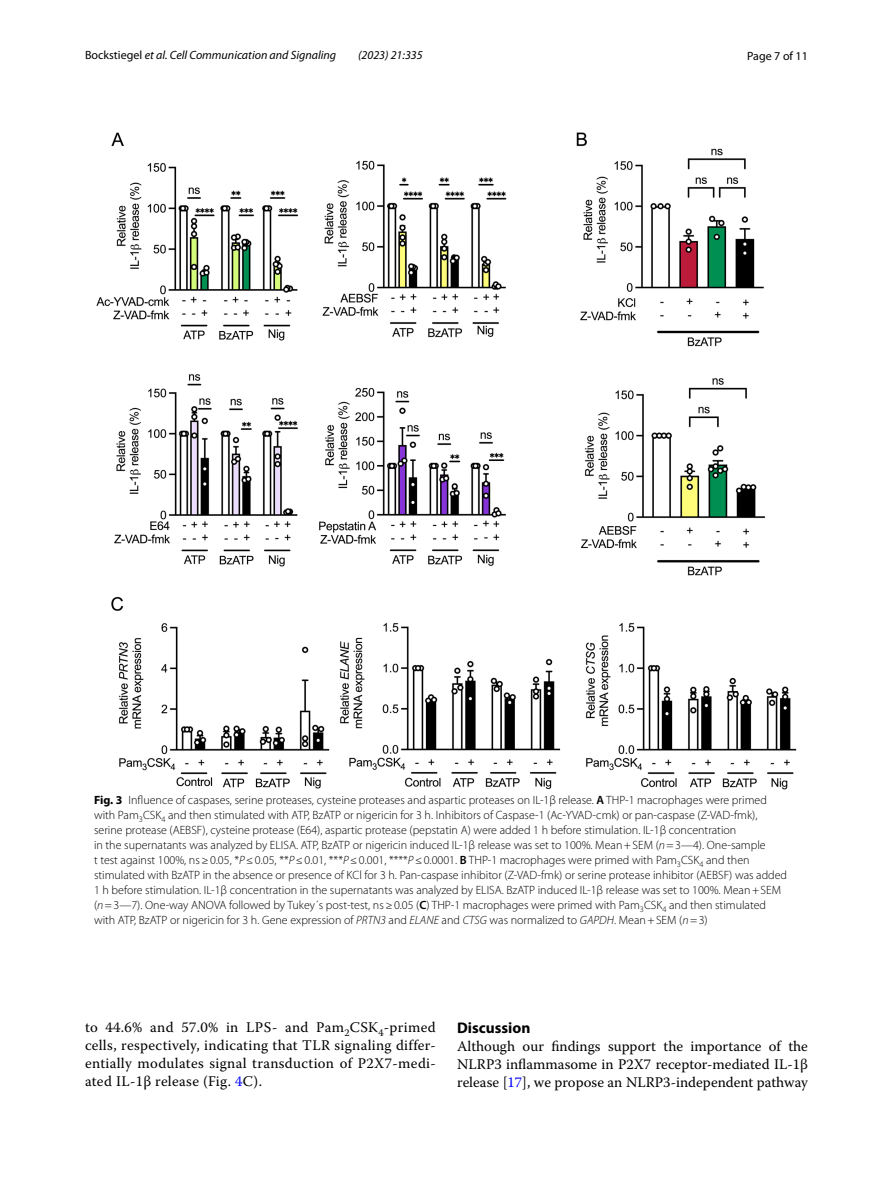
<style>
.page{position:relative;width:893px;height:1187px;background:#fff}
.page>*{position:absolute;margin:0;border:0;box-sizing:border-box;transform-origin:0 0}
.t1{font:700 15.45px "Myriad Pro";color:#000}
.t2{font:14.7px/18px "Warnock Pro";letter-spacing:.01em;color:#000;text-align:justify}
.t3{font:300 12px/15px "Myriad Pro";color:#000}
.t4{font:italic 12px "Myriad Pro";color:#000}
.t5{font:12px "Myriad Pro";color:#000}
.s1{font-style:normal}
.s2{font-weight:700}
.s3{font-weight:600}
.s4{font-style:italic}
.s5{color:#00f}
</style>
<div class="page">
<img style="left:96px;top:133px;width:701px;height:656px">
<p class="t4" style="left:85px;top:48px;width:253px"><span class="s1">Bockstiegel</span> et al. Cell Communication and Signaling</p>
<p class="t4" style="left:358px;top:48px;width:66px">(2023) 21:335</p>
<p class="t5" style="left:747px;top:48px;width:62px">Page 7 of 11</p>
<p class="t3" style="left:94px;top:793px;width:695px"><span class="s2">Fig. 3</span> Influence of caspases, serine proteases, cysteine proteases and aspartic proteases on IL-1β release. <span class="s3">A</span> THP-1 macrophages were primed with -Pam<sub>3</sub>CSK<sub>4</sub> and then stimulated with ATP, BzATP or nigericin for 3 h. Inhibitors of Caspase-1 (Ac-YVAD-cmk) or pan-caspase (Z-VAD-fmk), serine protease (AEBSF), cysteine protease (E64), aspartic protease (pepstatin A) were added 1 h before stimulation. IL-1β concentration<br>in the supernatants was analyzed by ELISA. ATP, BzATP or nigericin induced IL-1β release was set to 100%. Mean+SEM (<span class="s4">n</span>=3—4). One-sample<br>t test against 100%, ns≥0.05, *<span class="s4">P</span>≤0.05, **<span class="s4">P</span>≤0.01, ***<span class="s4">P</span>≤0.001, ****<span class="s4">P</span>≤0.0001. <span class="s3">B</span> THP-1 macrophages were primed with -Pam<sub>3</sub>CSK<sub>4</sub> and then stimulated with BzATP in the absence or presence of KCl for 3 h. Pan-caspase inhibitor (Z-VAD-fmk) or serine protease inhibitor (AEBSF) was added 1 h before stimulation. IL-1β concentration in the supernatants was analyzed by ELISA. BzATP induced IL-1β release was set to 100%. Mean+SEM (<span class="s4">n</span>=3—7). One-way ANOVA followed by Tukey´s post-test, ns≥0.05 (<span class="s3">C</span>) THP-1 macrophages were primed with -Pam<sub>3</sub>CSK<sub>4</sub> and then stimulated with ATP, BzATP or nigericin for 3 h. Gene expression of <span class="s4">PRTN3</span> and <span class="s4">ELANE</span> and <span class="s4">CTSG</span> was normalized to <span class="s4">GAPDH</span>. Mean+SEM (<span class="s4">n</span>=3)</p>
<p class="t2" style="left:85px;top:1018px;width:352px">to 44.6% and 57.0% in LPS- and Pam<sub>2</sub>CSK<sub>4</sub>-primed cells, respectively, indicating that TLR signaling differ&shy;entially modulates signal transduction of P2X7-medi&shy;ated IL-1β release (Fig. <span class="s5">4</span>C).</p>
<p class="t1" style="left:457px;top:1017px;width:75px">Discussion</p>
<p class="t2" style="left:457px;top:1036px;width:352px">Although our findings support the importance of the NLRP3 inflammasome in P2X7 receptor-mediated IL-1β release [<span class="s5">17</span>], we propose an NLRP3-independent pathway</p>
</div>
